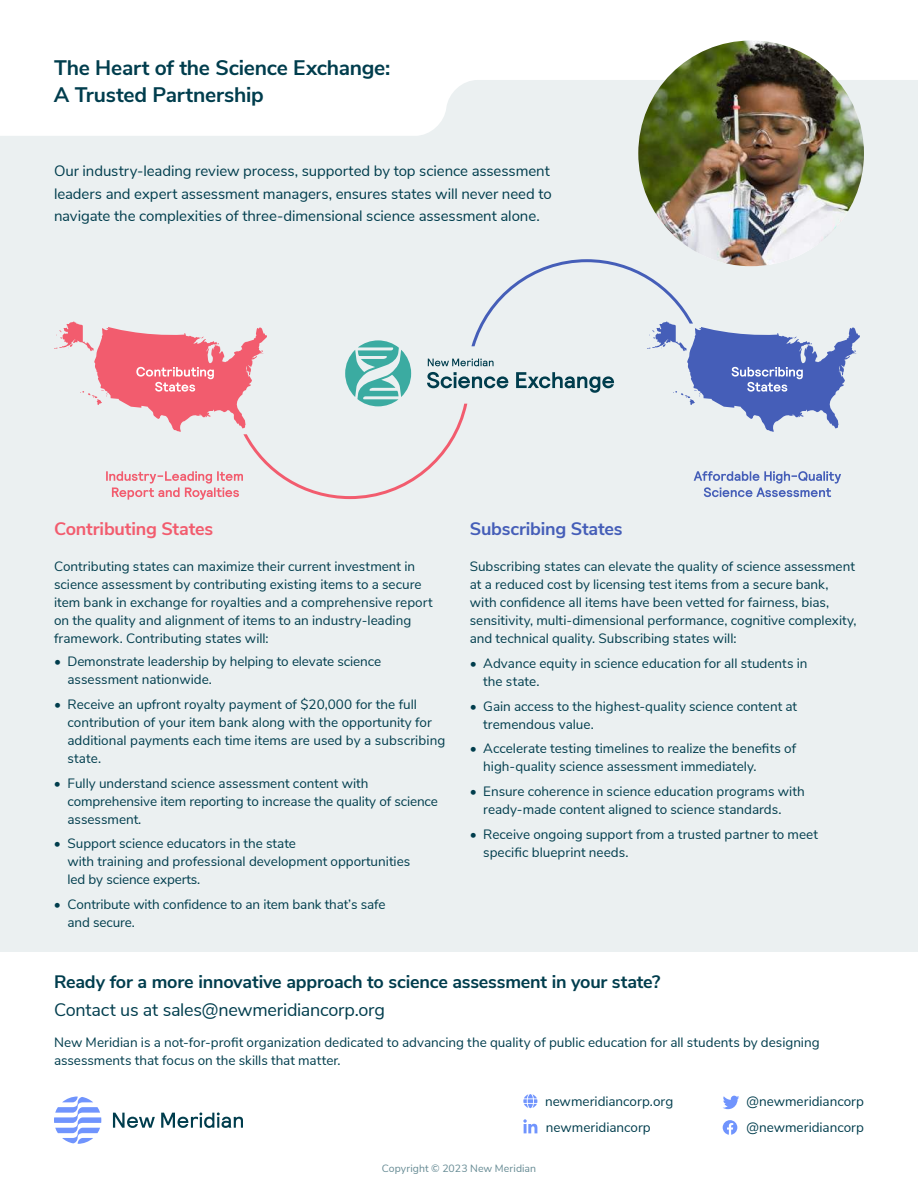
<style>
.page{position:relative;width:918px;height:1188px;background:#fff}
.page>*{position:absolute;margin:0;border:0;box-sizing:border-box;transform-origin:0 0}
.t1{font:700 21px/27px "Nunito Sans";letter-spacing:-.01em;color:#003d4d}
.t2{font:700 18px "Nunito Sans";letter-spacing:-.01em;color:#003d4d}
.t3{font:18px "Nunito Sans";letter-spacing:-.015em;color:#003d4d}
.t4{font:700 18px "Nunito Sans";letter-spacing:-.01em;color:#f25c6e}
.t5{font:700 18px "Nunito Sans";letter-spacing:-.01em;color:#455eb8}
.t6{font:15px/22.5px "Nunito Sans";letter-spacing:-.005em;color:#003d4d}
.t7{font:13.5px/18px "Nunito Sans";color:#003d4d}
.t8{font:10.5px "Nunito Sans";letter-spacing:.01em;color:#668b94}
</style>
<div class="page">
<div style="left:0;top:0;width:918px;height:951px;background:#ebf0f1"></div>
<svg style="left:0;top:0;width:918px;height:136px;fill:#fff"></svg>
<img style="left:638px;top:40px;width:226px;height:226px;border-radius:113px">
<svg style="left:54px;top:1096px;width:47px;height:48px"></svg>
<svg style="left:113px;top:1113px;width:42px;height:15px"></svg>
<svg style="left:161px;top:1112px;width:82px;height:16px"></svg>
<svg style="left:54px;top:259px;width:806px;height:241px"></svg>
<svg style="left:723px;top:1096px;width:16px;height:13px"></svg>
<svg style="left:523px;top:1119px;width:14px;height:14px"></svg>
<svg style="left:523px;top:1094px;width:14px;height:14px"></svg>
<svg style="left:723px;top:1120px;width:14px;height:15px"></svg>
<h1 class="t1" style="left:54px;top:55px;width:338px">The Heart of the Science Exchange:<br>A Trusted Partnership</h1>
<p class="t6" style="left:54px;top:160px;width:499px">Our industry-leading review process, supported by top science assessment leaders and expert assessment managers, ensures states will never need to navigate the complexities of three-dimensional science assessment alone.</p>
<h2 class="t4" style="left:54px;top:520px;width:161px">Contributing States</h2>
<p class="t7" style="left:54px;top:558px;width:380px">Contributing states can maximize their current investment in science assessment by contributing existing items to a secure item bank in exchange for royalties and a comprehensive report on the quality and alignment of items to an industry-leading framework. Contributing states will:</p>
<p class="t7" style="left:68px;top:652px;width:315px;text-indent:-14px">• Demonstrate leadership by helping to elevate science assessment nationwide.</p>
<p class="t7" style="left:67px;top:694px;width:379px;text-indent:-13px">• Receive an upfront royalty payment of $20,000 for the full contribution of your item bank along with the opportunity for additional payments each time items are used by a subscribing state.</p>
<p class="t7" style="left:67px;top:773px;width:372px;text-indent:-13px">• Fully understand science assessment content with comprehensive item reporting to increase the quality of science assessment.</p>
<p class="t7" style="left:67px;top:834px;width:344px;text-indent:-14px">• Support science educators in the state<br>with training and professional development opportunities led by science experts.</p>
<p class="t7" style="left:67px;top:895px;width:320px;text-indent:-14px">• Contribute with confidence to an item bank that’s safe and secure.</p>
<h2 class="t5" style="left:470px;top:520px;width:154px">Subscribing States</h2>
<p class="t7" style="left:470px;top:558px;width:388px">Subscribing states can elevate the quality of science assessment at a reduced cost by licensing test items from a secure bank, with con昀椀dence all items have been vetted for fairness, bias, sensitivity, multi-dimensional performance, cognitive complexity, and technical quality. Subscribing states will:</p>
<p class="t7" style="left:483px;top:655px;width:326px;text-indent:-14px">• Advance equity in science education for all students in the state.</p>
<p class="t7" style="left:483px;top:697px;width:315px;text-indent:-14px">• Gain access to the highest-quality science content at tremendous value.</p>
<p class="t7" style="left:483px;top:739px;width:314px;text-indent:-14px">• Accelerate testing timelines to realize the bene昀椀ts of high-quality science assessment immediately.</p>
<p class="t7" style="left:483px;top:783px;width:323px;text-indent:-14px">• Ensure coherence in science education programs with ready-made content aligned to science standards.</p>
<p class="t7" style="left:483px;top:826px;width:336px;text-indent:-14px">• Receive ongoing support from a trusted partner to meet speci昀椀c blueprint needs.</p>
<h2 class="t2" style="left:54px;top:969px;width:608px">Ready for a more innovative approach to science assessment in your state?</h2>
<h2 class="t3" style="left:54px;top:1001px;width:333px">Contact us at sales@newmeridiancorp.org</h2>
<p class="t7" style="left:54px;top:1033px;width:767px">New Meridian is a not-for-pro昀椀t organization dedicated to advancing the quality of public education for all students by designing assessments that focus on the skills that matter.</p>
<p class="t7" style="left:545px;top:1091px;width:130px">newmeridiancorp.org</p>
<p class="t7" style="left:546px;top:1118px;width:106px">newmeridiancorp</p>
<p class="t8" style="left:382px;top:1163px;width:156px">Copyright © 2023 New Meridian</p>
<p class="t7" style="left:747px;top:1092px;width:119px">@newmeridiancorp</p>
<p class="t7" style="left:747px;top:1118px;width:119px">@newmeridiancorp</p>
</div>
